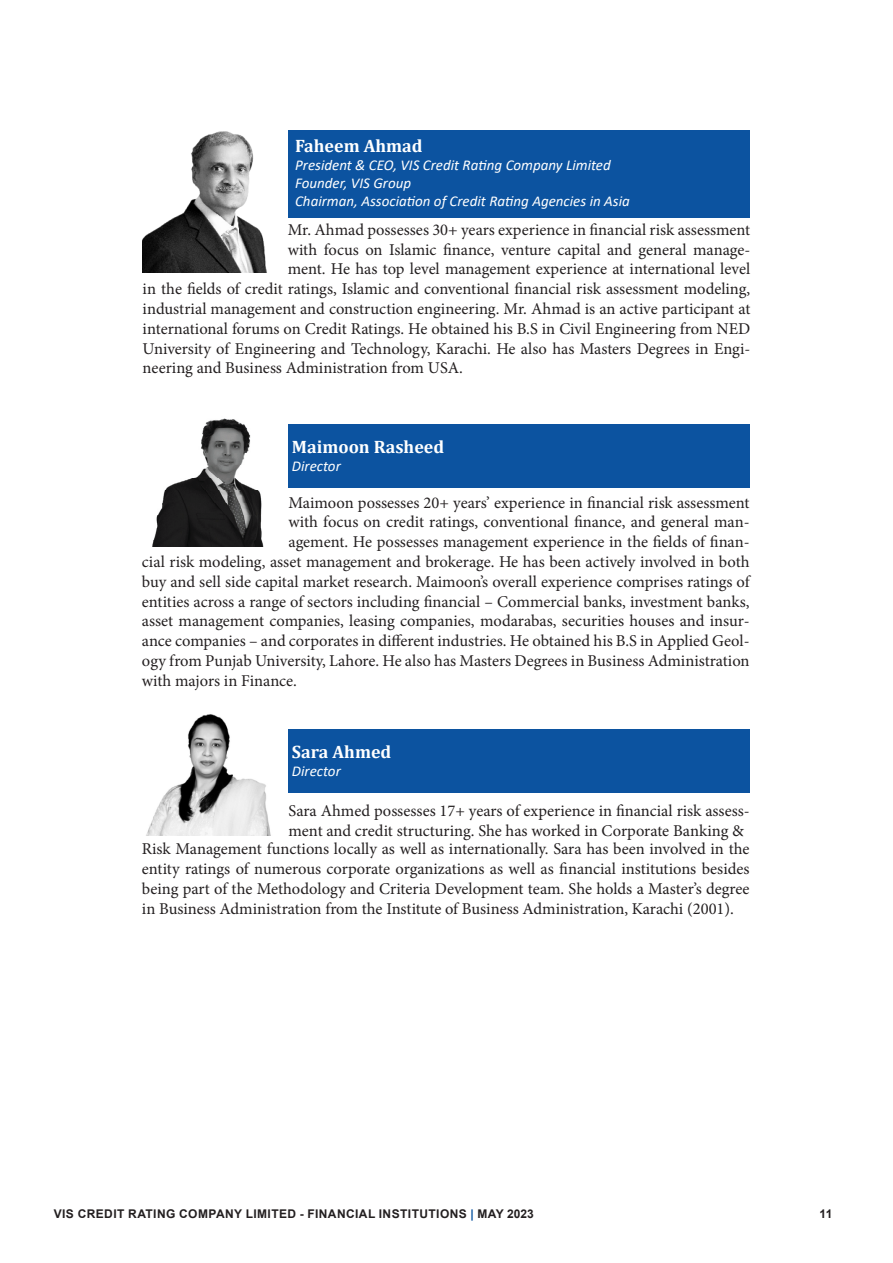
<style>
.page{position:relative;width:893px;height:1263px;background:#fff}
.page>*{position:absolute;margin:0;border:0;box-sizing:border-box;transform-origin:0 0}
.t1{font:700 18px "Cambria";color:#fff}
.t2{font:16.5px/19.8px "Minion Pro";color:#231f20;text-align:justify}
.t3{font:italic 15px "Calibri";color:#fff}
.t4{font:700 12px "Arial";letter-spacing:.035em;color:#231f20}
.s1{color:#0a54a0}
</style>
<div class="page">
<img style="left:152px;top:418px;width:137px;height:129px">
<div style="left:289px;top:424px;width:461px;height:64px;background:#0c53a0"></div>
<div style="left:289px;top:729px;width:461px;height:64px;background:#0c53a0"></div>
<img style="left:143px;top:131px;width:124px;height:142px">
<div style="left:289px;top:130px;width:461px;height:88px;background:#0c53a0"></div>
<img style="left:146px;top:714px;width:125px;height:121px">
<p class="t1" style="left:295px;top:133px;width:129px">Faheem Ahmad</p>
<p class="t3" style="left:295px;top:154px;width:317px">President &amp; CEO, VIS Credit Rating Company Limited</p>
<p class="t3" style="left:295px;top:172px;width:117px">Founder, VIS Group</p>
<p class="t3" style="left:295px;top:190px;width:336px">Chairman, Association of Credit Rating Agencies in Asia</p>
<p class="t2" style="left:288px;top:220px;width:464px">Mr. Ahmad possesses 30+ years experience in financial risk assessment</p>
<p class="t2" style="left:288px;top:239px;width:464px">with focus on Islamic finance, venture capital and general manage-</p>
<p class="t2" style="left:288px;top:259px;width:464px">ment. He has top level management experience at international level</p>
<p class="t2" style="left:143px;top:279px;width:609px">in the fields of credit ratings, Islamic and conventional financial risk assessment modeling,</p>
<p class="t2" style="left:143px;top:299px;width:609px">industrial management and construction engineering. Mr. Ahmad is an active participant at</p>
<p class="t2" style="left:143px;top:319px;width:609px">international forums on Credit Ratings. He obtained his B.S in Civil Engineering from NED</p>
<p class="t2" style="left:143px;top:338px;width:609px">University of Engineering and Technology, Karachi. He also has Masters Degrees in Engi-</p>
<p class="t2" style="left:143px;top:358px;width:322px">neering and Business Administration from USA.</p>
<p class="t1" style="left:292px;top:434px;width:154px">Maimoon Rasheed</p>
<p class="t3" style="left:292px;top:455px;width:50px">Director</p>
<p class="t2" style="left:289px;top:492px;width:463px">Maimoon possesses 20+ years’ experience in financial risk assessment</p>
<p class="t2" style="left:289px;top:512px;width:463px">with focus on credit ratings, conventional finance, and general man-</p>
<p class="t2" style="left:289px;top:532px;width:463px">agement. He possesses management experience in the fields of finan-</p>
<p class="t2" style="left:142px;top:552px;width:609px">cial risk modeling, asset management and brokerage. He has been actively involved in both</p>
<p class="t2" style="left:142px;top:572px;width:609px">buy and sell side capital market research. Maimoon’s overall experience comprises ratings of</p>
<p class="t2" style="left:142px;top:591px;width:609px">entities across a range of sectors including financial – Commercial banks, investment banks,</p>
<p class="t2" style="left:142px;top:611px;width:609px">asset management companies, leasing companies, modarabas, securities houses and insur-</p>
<p class="t2" style="left:142px;top:631px;width:609px">ance companies – and corporates in different industries. He obtained his B.S in Applied Geol-</p>
<p class="t2" style="left:142px;top:651px;width:609px">ogy from Punjab University, Lahore. He also has Masters Degrees in Business Administration</p>
<p class="t2" style="left:142px;top:671px;width:157px">with majors in Finance.</p>
<p class="t1" style="left:292px;top:739px;width:101px">Sara Ahmed</p>
<p class="t3" style="left:292px;top:760px;width:50px">Director</p>
<p class="t2" style="left:289px;top:801px;width:463px">Sara Ahmed possesses 17+ years of experience in financial risk assess&shy;ment and credit structuring. She has worked in Corporate Banking &amp;</p>
<p class="t2" style="left:142px;top:839px;width:609px">Risk Management functions locally as well as internationally. Sara has been involved in the entity ratings of numerous corporate organizations as well as financial institutions besides being part of the Methodology and Criteria Development team. She holds a Master’s degree in Business Administration from the Institute of Business Administration, Karachi (2001).</p>
<p class="t4" style="left:54px;top:1205px;width:481px">VIS CREDIT RATING COMPANY LIMITED - FINANCIAL INSTITUTIONS <span class="s1">|</span> MAY 2023</p>
<p class="t4" style="left:820px;top:1205px;width:14px">11</p>
</div>
